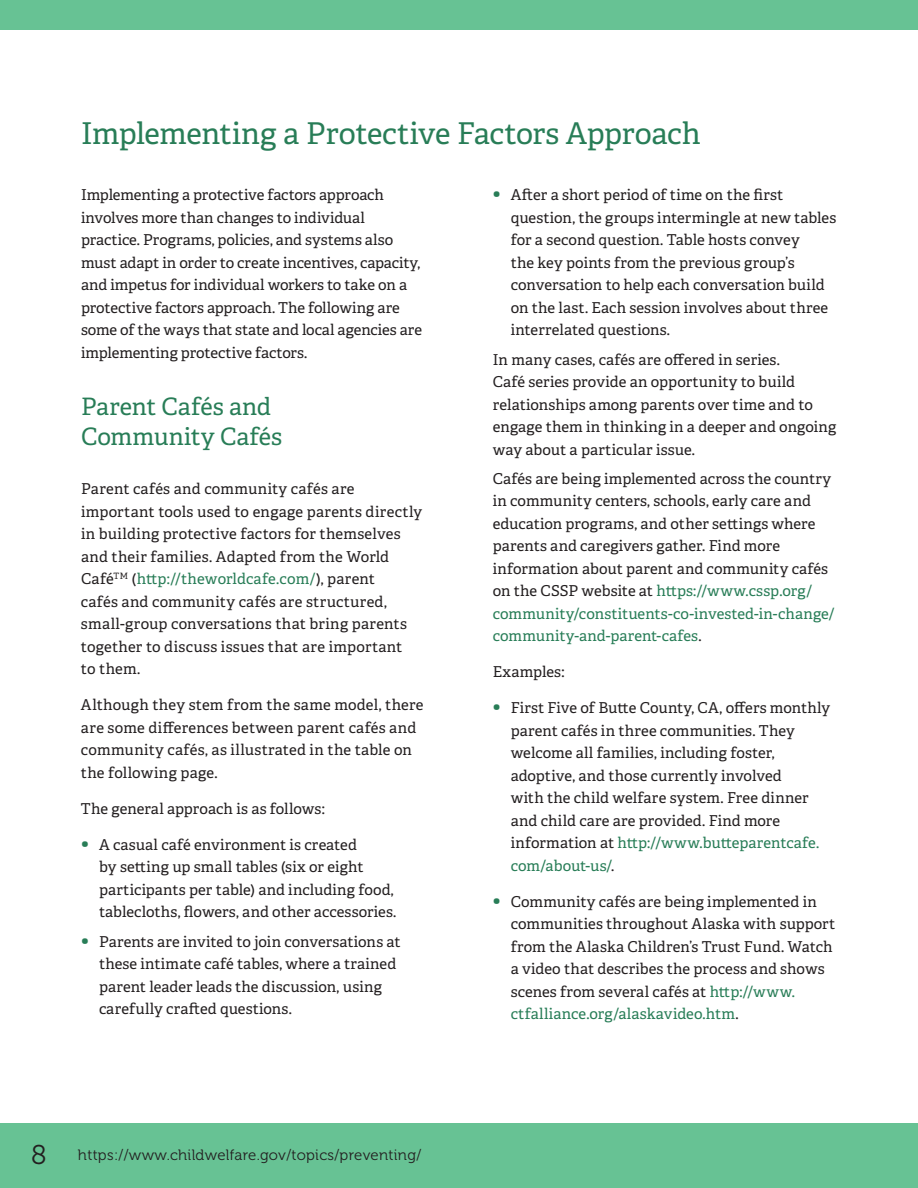
<style>
.page{position:relative;width:918px;height:1188px;background:#fff}
.page>*{position:absolute;margin:0;border:0;box-sizing:border-box;transform-origin:0 0}
.t1{font:30px "Adelle PE";letter-spacing:-.015em;color:#287d57}
.t2{font:24px/30px "Adelle PE";letter-spacing:-.005em;color:#287d57}
.t3{font:15px/22.5px "Adelle PE";letter-spacing:.005em;color:#231f20}
.t4{font:15px "Museo 300";letter-spacing:.02em;color:#231f20}
.s1{color:#287d57}
.s2{font-size:21px;color:#287d57}
.s3{font-size:27px}
</style>
<div class="page">
<div style="left:0;top:1123px;width:918px;height:65px;background:#67c294"></div>
<div style="left:0;top:0;width:918px;height:29px;background:#67c294"></div>
<h2 class="t1" style="left:81px;top:112px;width:621px">Implementing a Protective Factors Approach</h2>
<p class="t3" style="left:81px;top:183px;width:343px">Implementing a protective factors approach involves more than changes to individual practice. Programs, policies, and systems also must adapt in order to create incentives, capacity, and impetus for individual workers to take on a protective factors approach. The following are some of the ways that state and local agencies are implementing protective factors.</p>
<h3 class="t2" style="left:81px;top:390px;width:203px">Parent Cafés and<br>Community Cafés</h3>
<p class="t3" style="left:81px;top:477px;width:343px">Parent cafés and community cafés are important tools used to engage parents directly in building protective factors for themselves and their families. Adapted from the World Café<sup>TM</sup> (<span class="s1">http://theworldcafe.com/</span>), parent<br>cafés and community cafés are structured, small-group conversations that bring parents together to discuss issues that are important<br>to them.</p>
<p class="t3" style="left:81px;top:693px;width:344px">Although they stem from the same model, there are some differences between parent cafés and community cafés, as illustrated in the table on the following page.</p>
<p class="t3" style="left:81px;top:797px;width:245px">The general approach is as follows:</p>
<p class="t3" style="left:99px;top:833px;width:299px;text-indent:-18px"><span class="s2">•</span> A casual café environment is created<br>by setting up small tables (six or eight participants per table) and including food, tablecloths, flowers, and other accessories.</p>
<p class="t3" style="left:99px;top:929px;width:303px;text-indent:-18px"><span class="s2">•</span> Parents are invited to join conversations at these intimate café tables, where a trained parent leader leads the discussion, using carefully crafted questions.</p>
<p class="t4" style="left:31px;top:1146px;width:391px"><span class="s3">8</span> https://www.childwelfare.gov/topics/preventing/</p>
<p class="t3" style="left:511px;top:183px;width:327px;text-indent:-18px"><span class="s2">•</span> After a short period of time on the first question, the groups intermingle at new tables for a second question. Table hosts convey<br>the key points from the previous group’s conversation to help each conversation build on the last. Each session involves about three interrelated questions.</p>
<p class="t3" style="left:493px;top:347px;width:345px">In many cases, cafés are offered in series.<br>Café series provide an opportunity to build relationships among parents over time and to engage them in thinking in a deeper and ongoing way about a particular issue.</p>
<p class="t3" style="left:493px;top:467px;width:343px">Cafés are being implemented across the country in community centers, schools, early care and education programs, and other settings where parents and caregivers gather. Find more information about parent and community cafés on the CSSP website at <span class="s1">https://www.cssp.org/ community/constituents-co-invested-in-change/ community-and-parent-cafes</span>.</p>
<p class="t3" style="left:493px;top:660px;width:73px">Examples:</p>
<p class="t3" style="left:511px;top:696px;width:321px;text-indent:-18px"><span class="s2">•</span> First Five of Butte County, CA, offers monthly parent cafés in three communities. They welcome all families, including foster, adoptive, and those currently involved<br>with the child welfare system. Free dinner and child care are provided. Find more information at <span class="s1">http://www.butteparentcafe. com/about-us/</span>.</p>
<p class="t3" style="left:511px;top:890px;width:326px;text-indent:-18px"><span class="s2">•</span> Community cafés are being implemented in communities throughout Alaska with support from the Alaska Children’s Trust Fund. Watch a video that describes the process and shows scenes from several cafés at <span class="s1">http://www. ctfalliance.org/alaskavideo.htm</span>.</p>
</div>
